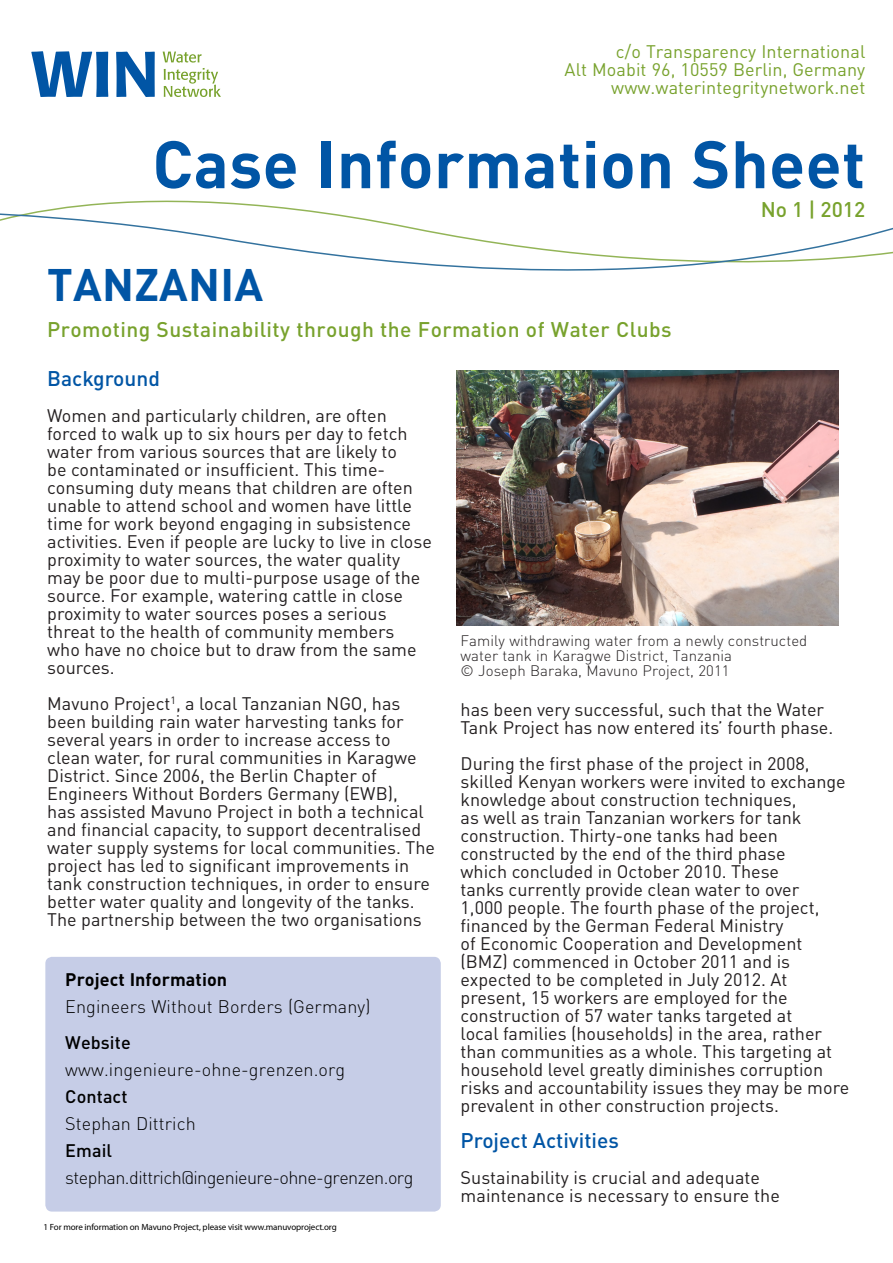
<style>
.page{position:relative;width:893px;height:1263px;background:#fff}
.page>*{position:absolute;margin:0;border:0;box-sizing:border-box;transform-origin:0 0}
.t1{font:700 66px "DINOT";letter-spacing:.005em;color:#0155a5}
.t2{font:700 45px "DINOT";letter-spacing:.005em;color:#0155a5}
.t3{font:500 21px "DINOT";letter-spacing:.02em;color:#78a22d}
.t4{font:500 21px "DINOT";color:#0155a5}
.t5{font:18px/18px "DINOT";color:#231f20}
.t6{font:18px/18px "DINOT";letter-spacing:.005em;color:#78a22d;text-align:right}
.t7{font:300 18px/36px "DINOT";letter-spacing:.005em;color:#000}
.t8{font:300 18px "DINOT";letter-spacing:-.03em;color:#000}
.t9{font:700 18px "DINOT";letter-spacing:.005em;color:#000}
.t10{font:500 18px "DINOT";letter-spacing:.005em;color:#000}
.t11{font:300 15px/15px "DINOT";letter-spacing:.005em;color:#231f20}
.t12{font:9px "Myriad Pro";letter-spacing:-.01em;color:#000}
.s1{font-weight:500}
</style>
<div class="page">
<div style="left:45px;top:957px;width:396px;height:254px;background:#c6cde7;border-radius:7px"></div>
<svg style="left:65px;top:200px;width:216px;height:7px"></svg>
<svg style="left:0;top:207px;width:893px;height:64px"></svg>
<svg style="left:31px;top:51px;width:124px;height:46px"></svg>
<svg style="left:163px;top:52px;width:58px;height:45px"></svg>
<img style="left:456px;top:370px;width:382px;height:255px">
<p class="t6" style="left:616px;top:42px;width:251px">c/o Transparency International</p>
<p class="t6" style="left:565px;top:60px;width:302px">Alt Moabit 96, 10559 Berlin, Germany www.waterintegritynetwork.net</p>
<p class="t1" style="left:152px;top:121px;width:714px">Case Information Sheet</p>
<p class="t2" style="left:47px;top:255px;width:217px">TANZANIA</p>
<p class="t3" style="left:47px;top:316px;width:626px">Promoting Sustainability through the Formation of Water Clubs</p>
<p class="t3" style="left:761px;top:196px;width:106px">No 1 | 2012</p>
<p class="t4" style="left:47px;top:365px;width:114px">Background</p>
<p class="t5" style="left:47px;top:406px;width:386px">Women and particularly children, are often forced to walk up to six hours per day to fetch water from various sources that are likely to<br>be contaminated or insufficient. This time&shy;consuming duty means that children are often unable to attend school and women have little time for work beyond engaging in subsistence activities. Even if people are lucky to live in close proximity to water sources, the water quality may be poor due to multi-purpose usage of the source. For example, watering cattle in close proximity to water sources poses a serious threat to the health of community members<br>who have no choice but to draw from the same sources.</p>
<p class="t5" style="left:47px;top:694px;width:389px">Mavuno Project<sup>1</sup>, a local Tanzanian NGO, has been building rain water harvesting tanks for several years in order to increase access to clean water, for rural communities in Karagwe District. Since 2006, the Berlin Chapter of Engineers Without Borders Germany (EWB),<br>has assisted Mavuno Project in both a technical and financial capacity, to support decentralised water supply systems for local communities. The project has led to significant improvements in tank construction techniques, in order to ensure better water quality and longevity of the tanks.<br>The partnership between the two organisations</p>
<p class="t9" style="left:65px;top:967px;width:163px">Project Information</p>
<p class="t7" style="left:65px;top:988px;width:307px">Engineers Without Borders (Germany)<br><span class="s1">Website</span></p>
<p class="t7" style="left:65px;top:1051px;width:282px">www.ingenieure-ohne-grenzen.org</p>
<p class="t10" style="left:65px;top:1085px;width:64px">Contact</p>
<p class="t7" style="left:65px;top:1105px;width:132px">Stephan Dittrich</p>
<p class="t10" style="left:65px;top:1139px;width:48px">Email</p>
<p class="t8" style="left:65px;top:1166px;width:350px">stephan.dittrich@ingenieure-ohne-grenzen.org</p>
<p class="t12" style="left:43px;top:1221px;width:295px">1 For more information on Mavuno Project, please visit www.manuvoproject.org</p>
<p class="t11" style="left:461px;top:633px;width:348px">Family withdrawing water from a newly constructed water tank in Karagwe District, Tanzania<br>© Joseph Baraka, Mavuno Project, 2011</p>
<p class="t5" style="left:461px;top:700px;width:374px">has been very successful, such that the Water<br>Tank Project has now entered its’ fourth phase.</p>
<p class="t5" style="left:461px;top:754px;width:390px">During the first phase of the project in 2008, skilled Kenyan workers were invited to exchange knowledge about construction techniques,<br>as well as train Tanzanian workers for tank construction. Thirty-one tanks had been constructed by the end of the third phase<br>which concluded in October 2010. These<br>tanks currently provide clean water to over<br>1,000 people. The fourth phase of the project, financed by the German Federal Ministry<br>of Economic Cooperation and Development (BMZ) commenced in October 2011 and is expected to be completed in July 2012. At present, 15 workers are employed for the construction of 57 water tanks targeted at<br>local families (households) in the area, rather than communities as a whole. This targeting at household level greatly diminishes corruption risks and accountability issues they may be more prevalent in other construction projects.</p>
<p class="t4" style="left:461px;top:1127px;width:160px">Project Activities</p>
<p class="t5" style="left:461px;top:1168px;width:321px">Sustainability is crucial and adequate maintenance is necessary to ensure the</p>
</div>
